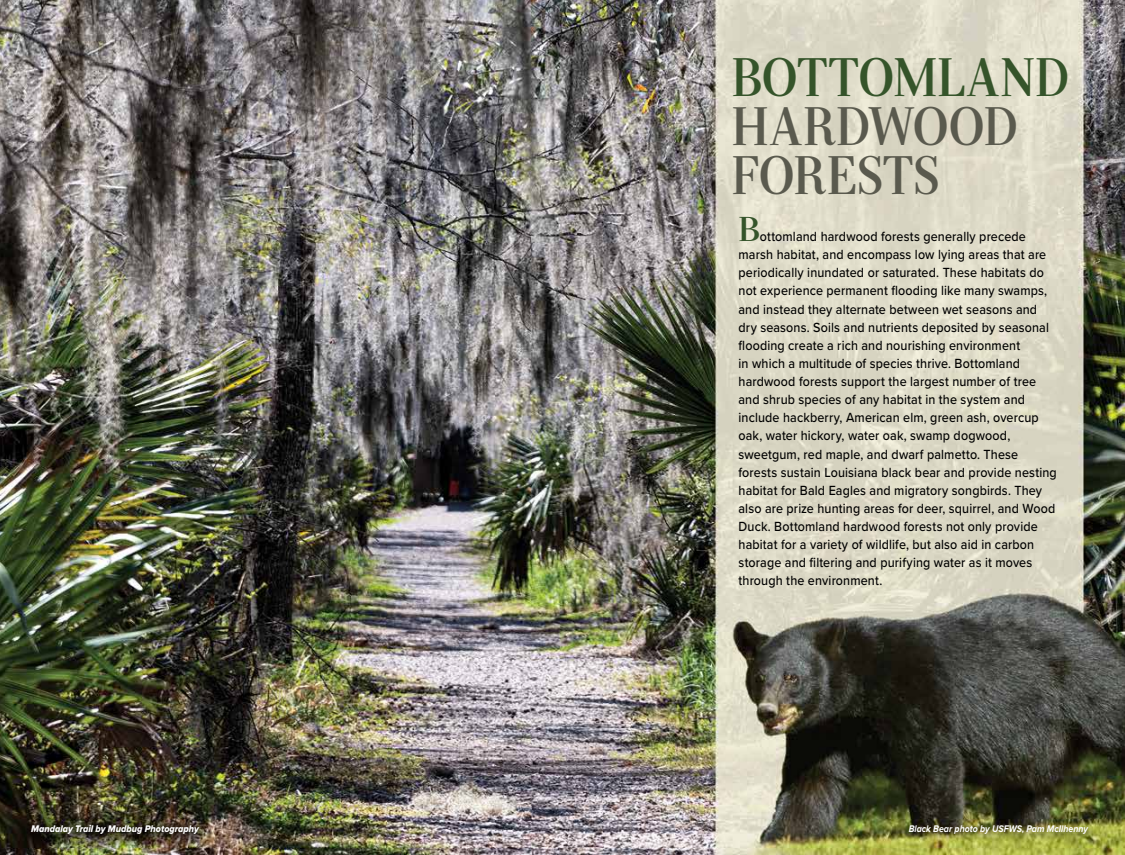
<style>
.page{position:relative;width:1125px;height:855px;background:#fff}
.page>*{position:absolute;margin:0;border:0;box-sizing:border-box;transform-origin:0 0}
.t1{font:700 53px/48.8px "Serif 72 Beta";letter-spacing:-.01em;color:#5a5a4e;scale:.9 1}
.t2{font:700 53px "Serif 72 Beta";letter-spacing:.01em;color:#35542a;scale:.9 1}
.t3{font:700 33.75px "Serif 72 Beta";color:#35542a}
.t4{font:500 13.75px/18.1px "Proxima Nova";letter-spacing:.01em;color:#000;scale:.91 1}
.t5{font:italic 700 10px "Proxima Nova";color:#fff;scale:.88 1}
.t6{font:10px "Proxima Nova Extrabld It";color:#fff;scale:.9 1}
</style>
<div class="page">
<img style="left:0;top:0;width:1125px;height:855px">
<div style="left:905px;top:821px;width:192px;height:22px;background:#000;opacity:.75"></div>
<div style="left:11px;top:804px;width:208px;height:51px;background:#000;opacity:.75"></div>
<h1 class="t2" style="left:732px;top:45px;width:377px">BOTTOMLAND</h1>
<h1 class="t1" style="left:732px;top:102px;width:320px">HARDWOOD<br>FORESTS</h1>
<h2 class="t3" style="left:739px;top:209px;width:23px">B</h2>
<p class="t4" style="left:739px;top:227px;width:351px;text-indent:21px">ottomland hardwood forests generally precede marsh habitat, and encompass low lying areas that are periodically inundated or saturated. These habitats do not experience permanent flooding like many swamps, and instead they alternate between wet seasons and dry seasons. Soils and nutrients deposited by seasonal flooding create a rich and nourishing environment<br>in which a multitude of species thrive. Bottomland hardwood forests support the largest number of tree and shrub species of any habitat in the system and include hackberry, American elm, green ash, overcup oak, water hickory, water oak, swamp dogwood, sweetgum, red maple, and dwarf palmetto. These forests sustain Louisiana black bear and provide nesting habitat for Bald Eagles and migratory songbirds. They also are prize hunting areas for deer, squirrel, and Wood Duck. Bottomland hardwood forests not only provide habitat for a variety of wildlife, but also aid in carbon storage and filtering and purifying water as it moves through the environment.</p>
<p class="t6" style="left:31px;top:822px;width:188px">Mandalay Trail by Mudbug Photography</p>
<p class="t5" style="left:909px;top:822px;width:205px">Black Bear photo by USFWS, Pam McIlhenny</p>
</div>
